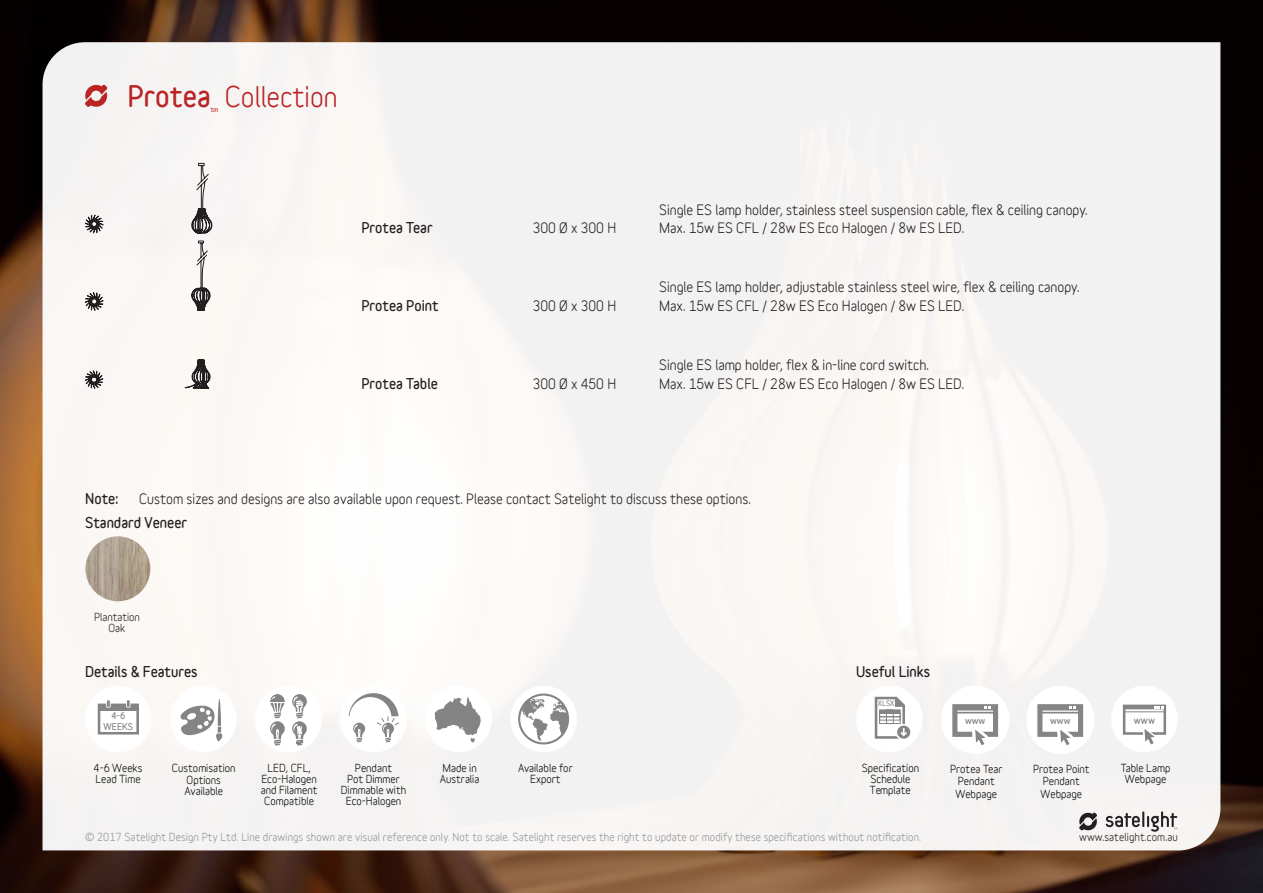
<style>
.page{position:relative;width:1263px;height:893px;background:#fff}
.page>*{position:absolute;margin:0;border:0;box-sizing:border-box;transform-origin:0 0}
.Specification_Text{font:700 27px "Variable";color:#ba2425}
.Specification_Text-2{font:900 27px "Variable";color:#ba2425}
.Specification_Text-3{font:700 13.5px "Variable";color:#231f20}
.Specification_Text-4{font:900 13.5px "Variable";color:#231f20}
.t1{font:700 10.5px/11.1px "Variable";color:#070807;text-align:center}
.Body_Copy{font:700 10.5px "Variable";letter-spacing:.01em;color:#939598}
.t2{font:700 10.5px/12.6px "Variable";color:#080a0a;text-align:center}
.Body_Copy-2{font:700 10.5px "Variable";letter-spacing:.01em;color:#231f20}
.Specification_Text-5{font:700 10.5px "Variable";color:#231f20}
.t3{font:500 9.15px "Roboto";color:#858586}
.t4{font:900 9.15px "Variable";color:#858485}
.t5{font:900 8.55px/10.2px "Variable";color:#858485;text-align:center}
.t6{font:900 6.9px "Variable";color:#858485}
.Specification_Text-6{font:900 6px "Variable";color:#ba2425}
</style>
<div class="page">
<img style="left:0;top:0;width:1263px;height:893px">
<div style="left:43px;top:42px;width:1177px;height:808px;background:#f6f4f3"></div>
<svg style="left:84px;top:84px;width:24px;height:24px"></svg>
<svg style="left:84px;top:291px;width:20px;height:20px"></svg>
<svg style="left:85px;top:214px;width:19px;height:20px"></svg>
<svg style="left:85px;top:370px;width:19px;height:19px"></svg>
<svg style="left:184px;top:163px;width:28px;height:233px"></svg>
<svg style="left:1079px;top:812px;width:18px;height:19px"></svg>
<svg style="left:1105px;top:811px;width:72px;height:21px"></svg>
<img style="left:85px;top:536px;width:65px;height:65px;border-radius:32px">
<div style="left:857px;top:686px;width:65px;height:65px;background:#fff;border-radius:50%"></div>
<div style="left:856px;top:686px;width:67px;height:66px;border:2px solid #fff;border-radius:50%"></div>
<div style="left:895px;top:724px;width:17px;height:16px;border:2px solid #fff;border-radius:50%"></div>
<svg style="left:874px;top:696px;width:35px;height:44px"></svg>
<div style="left:879px;top:709px;width:22px;height:15px;border:1px solid #858485"></div>
<hr style="left:879px;top:710px;width:21px;height:3px;background:#858485">
<div style="left:879px;top:713px;width:22px;height:4px;border:1px solid #858485"></div>
<div style="left:879px;top:716px;width:22px;height:4px;border:1px solid #858485"></div>
<div style="left:886px;top:709px;width:8px;height:15px;border:1px solid #858485"></div>
<div style="left:86px;top:686px;width:65px;height:65px;background:#fff;border-radius:50%"></div>
<div style="left:85px;top:686px;width:67px;height:66px;border:2px solid #fff;border-radius:50%"></div>
<div style="left:99px;top:705px;width:39px;height:5px;background:#858485"></div>
<div style="left:98px;top:704px;width:41px;height:30px;border:3px solid #858485"></div>
<svg style="left:106px;top:699px;width:5px;height:9px"></svg>
<svg style="left:126px;top:700px;width:4px;height:8px"></svg>
<div style="left:171px;top:686px;width:65px;height:65px;background:#fff;border-radius:50%"></div>
<div style="left:170px;top:686px;width:67px;height:66px;border:2px solid #fff;border-radius:50%"></div>
<svg style="left:180px;top:699px;width:42px;height:43px"></svg>
<div style="left:256px;top:686px;width:65px;height:65px;background:#fff;border-radius:50%"></div>
<div style="left:255px;top:686px;width:67px;height:66px;border:2px solid #fff;border-radius:50%"></div>
<svg style="left:269px;top:694px;width:16px;height:52px"></svg>
<svg style="left:292px;top:694px;width:15px;height:52px"></svg>
<div style="left:426px;top:686px;width:65px;height:65px;background:#fff;border-radius:50%"></div>
<div style="left:425px;top:686px;width:67px;height:66px;border:2px solid #fff;border-radius:50%"></div>
<svg style="left:434px;top:697px;width:47px;height:46px"></svg>
<div style="left:511px;top:686px;width:65px;height:65px;background:#fff;border-radius:50%"></div>
<div style="left:510px;top:686px;width:67px;height:66px;border:2px solid #fff;border-radius:50%"></div>
<svg style="left:518px;top:693px;width:51px;height:51px"></svg>
<div style="left:1112px;top:686px;width:65px;height:65px;background:#fff;border-radius:50%"></div>
<div style="left:1111px;top:686px;width:67px;height:66px;border:2px solid #fff;border-radius:50%"></div>
<div style="left:1124px;top:708px;width:41px;height:4px;border:1px solid #858485"></div>
<div style="left:1123px;top:705px;width:43px;height:30px;border:3px solid #858485"></div>
<svg style="left:1140px;top:638px;width:23px;height:110px"></svg>
<div style="left:341px;top:686px;width:65px;height:65px;background:#fff;border-radius:50%"></div>
<div style="left:340px;top:686px;width:67px;height:66px;border:2px solid #fff;border-radius:50%"></div>
<svg style="left:349px;top:693px;width:51px;height:50px"></svg>
<div style="left:1028px;top:687px;width:65px;height:65px;background:#fff;border-radius:50%"></div>
<div style="left:1026px;top:686px;width:68px;height:68px;border:3px solid #fff;border-radius:50%"></div>
<div style="left:1039px;top:709px;width:42px;height:4px;border:2px solid #858586"></div>
<div style="left:1037px;top:704px;width:46px;height:33px;border:5px solid #858586"></div>
<svg style="left:1052px;top:549px;width:25px;height:204px"></svg>
<div style="left:943px;top:687px;width:65px;height:65px;background:#fff;border-radius:50%"></div>
<div style="left:941px;top:686px;width:68px;height:68px;border:3px solid #fff;border-radius:50%"></div>
<div style="left:954px;top:709px;width:42px;height:4px;border:2px solid #858586"></div>
<div style="left:952px;top:704px;width:46px;height:33px;border:5px solid #858586"></div>
<svg style="left:967px;top:549px;width:25px;height:204px"></svg>
<p class="Specification_Text-2" style="left:128px;top:78px;width:85px">Protea</p>
<p class="Specification_Text-6" style="left:211px;top:105px;width:9px">tm</p>
<p class="Specification_Text" style="left:225px;top:81px;width:114px">Collection</p>
<p class="Specification_Text-4" style="left:361px;top:219px;width:73px">Protea Tear</p>
<p class="Specification_Text-3" style="left:533px;top:220px;width:85px">300 Ø x 300 H</p>
<p class="Specification_Text-4" style="left:361px;top:297px;width:79px">Protea Point</p>
<p class="Specification_Text-3" style="left:533px;top:298px;width:85px">300 Ø x 300 H</p>
<p class="Specification_Text-4" style="left:361px;top:374px;width:78px">Protea Table</p>
<p class="Specification_Text-3" style="left:533px;top:375px;width:85px">300 Ø x 450 H</p>
<p class="Specification_Text-3" style="left:659px;top:201px;width:430px">Single ES lamp holder, stainless steel suspension cable, flex &amp; ceiling canopy.</p>
<p class="Specification_Text-3" style="left:659px;top:220px;width:307px">Max. 15w ES CFL / 28w ES Eco Halogen / 8w ES LED.</p>
<p class="Specification_Text-3" style="left:659px;top:279px;width:422px">Single ES lamp holder, adjustable stainless steel wire, flex &amp; ceiling canopy.</p>
<p class="Specification_Text-3" style="left:659px;top:298px;width:307px">Max. 15w ES CFL / 28w ES Eco Halogen / 8w ES LED.</p>
<p class="Specification_Text-3" style="left:659px;top:357px;width:271px">Single ES lamp holder, flex &amp; in-line cord switch.</p>
<p class="Specification_Text-3" style="left:659px;top:375px;width:307px">Max. 15w ES CFL / 28w ES Eco Halogen / 8w ES LED.</p>
<p class="Specification_Text-4" style="left:85px;top:490px;width:35px">Note:</p>
<p class="Specification_Text-3" style="left:139px;top:491px;width:613px">Custom sizes and designs are also available upon request. Please contact Satelight to discuss these options.</p>
<p class="Specification_Text-4" style="left:85px;top:513px;width:104px">Standard Veneer</p>
<p class="Specification_Text-5" style="left:94px;top:611px;width:47px">Plantation</p>
<p class="Specification_Text-5" style="left:109px;top:622px;width:18px">Oak</p>
<p class="Specification_Text-4" style="left:85px;top:662px;width:114px">Details &amp; Features</p>
<p class="Specification_Text-4" style="left:856px;top:662px;width:76px">Useful Links</p>
<p class="t5" style="left:104px;top:711px;width:31px">4-6<br>WEEKS</p>
<p class="t1" style="left:94px;top:762px;width:50px;text-align:left">4-6 Weeks<br>Lead Time</p>
<p class="t6" style="left:878px;top:699px;width:18px">XLSX</p>
<p class="t3" style="left:965px;top:714px;width:22px">www</p>
<p class="t3" style="left:1050px;top:714px;width:22px">www</p>
<p class="t4" style="left:1134px;top:714px;width:23px">www</p>
<p class="t1" style="left:862px;top:762px;width:59px">Specification<br>Schedule<br>Template</p>
<p class="t1" style="left:172px;top:763px;width:65px">Customisation<br>Options<br>Available</p>
<p class="t1" style="left:261px;top:762px;width:58px">LED, CFL,<br>Eco-Halogen and Filament<br>Compatible</p>
<p class="t1" style="left:440px;top:762px;width:41px;text-align:left">Made in<br>Australia</p>
<p class="t1" style="left:518px;top:762px;width:56px">Available for<br>Export</p>
<p class="t1" style="left:1121px;top:762px;width:51px">Table Lamp<br>Webpage</p>
<p class="t1" style="left:341px;top:762px;width:67px">Pendant<br>Pot Dimmer<br>Dimmable with<br>Eco-Halogen</p>
<p class="t2" style="left:1033px;top:762px;width:58px">Protea Point<br>Pendant<br>Webpage</p>
<p class="t2" style="left:950px;top:762px;width:54px">Protea Tear<br>Pendant<br>Webpage</p>
<p class="Body_Copy" style="left:85px;top:830px;width:837px">© 2017 Satelight Design Pty Ltd. Line drawings shown are visual reference only. Not to scale. Satelight reserves the right to update or modify these specifications without notification.</p>
<p class="Body_Copy-2" style="left:1079px;top:831px;width:100px">www.satelight.com.au</p>
</div>
